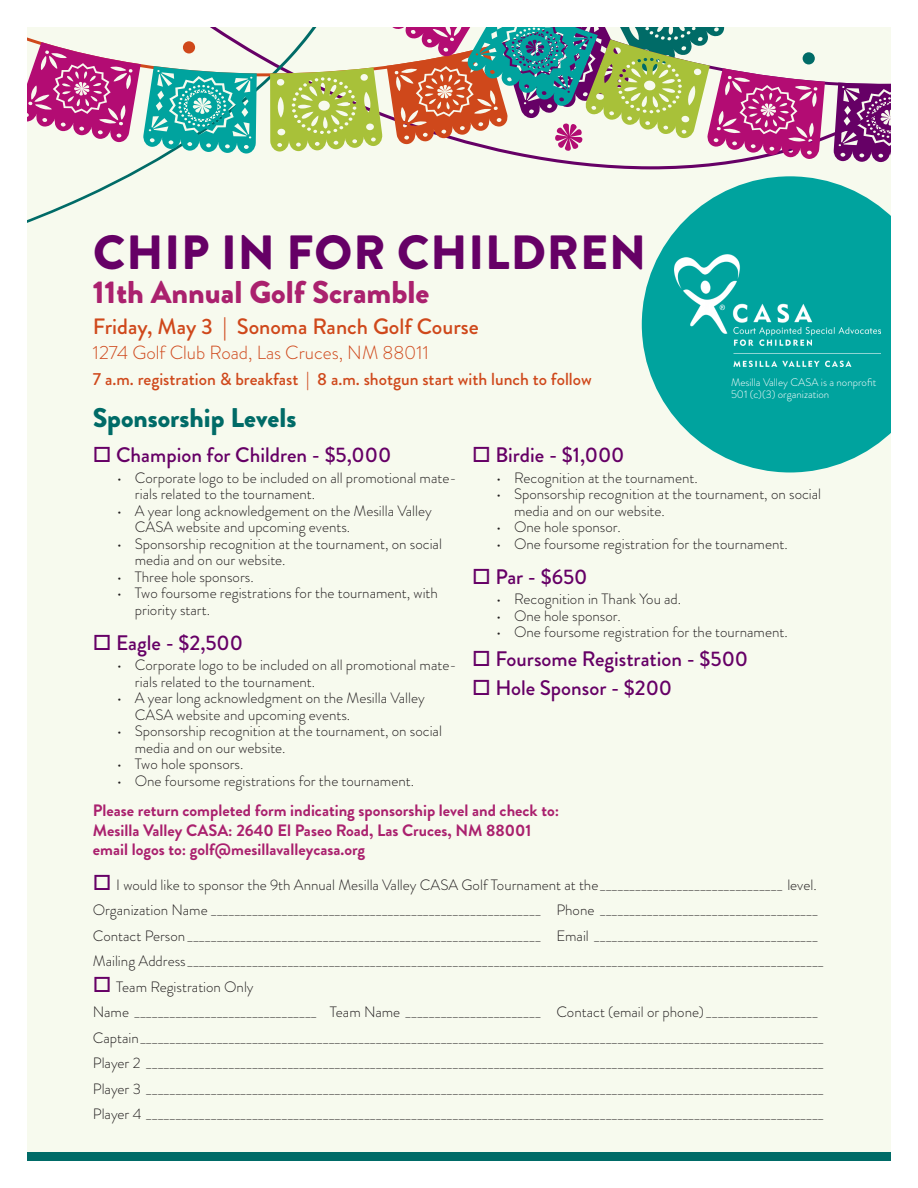
<style>
.page{position:relative;width:918px;height:1188px;background:#fff}
.page>*{position:absolute;margin:0;border:0;box-sizing:border-box;transform-origin:0 0}
.t1{font:900 48px "Brandon Grotesque";letter-spacing:.02em;color:#606}
.t2{font:900 31.5px "Brandon Grotesque";color:#aa216e}
.t3{font:900 27px "Brandon Grotesque";color:#006b67}
.t4{font:500 22.2px "Brandon Grotesque";color:#cf481b}
.t5{font:500 21px "Brandon Grotesque";color:#606}
.t6{font:300 19.05px "Brandon Grotesque";color:#cf481b}
.t7{font:500 17.4px "Brandon Grotesque";color:#cf481b}
.t8{font:700 16.5px/19.5px "Brandon Grotesque";color:#aa216e}
.t9{font:300 15px/16.5px "Brandon Grotesque";color:#231f20}
.t10{font:300 10.95px/12px "Brandon Grotesque";color:#fff}
.s1{color:#606}
</style>
<div class="page">
<div style="left:27px;top:27px;width:864px;height:1134px;background:#f6f9eb"></div>
<svg style="left:642px;top:176px;width:249px;height:296px;fill:#00a39e"></svg>
<div style="left:27px;top:1152px;width:864px;height:9px;background:#006b67"></div>
<svg style="left:555px;top:162px;width:326px;height:7px"></svg>
<svg style="left:27px;top:162px;width:129px;height:61px"></svg>
<svg style="left:27px;top:27px;width:864px;height:135px"></svg>
<div style="left:803px;top:52px;width:12px;height:12px;background:#006b67;border-radius:50%"></div>
<div style="left:183px;top:41px;width:12px;height:12px;background:#cf481b;border-radius:50%"></div>
<img style="left:674px;top:255px;width:206px;height:112px">
<p class="t1" style="left:93px;top:218px;width:555px">CHIP IN FOR CHILDREN</p>
<p class="t2" style="left:93px;top:270px;width:338px">11th Annual Golf Scramble</p>
<p class="t4" style="left:93px;top:311px;width:387px">Friday, May 3 | Sonoma Ranch Golf Course</p>
<p class="t6" style="left:93px;top:340px;width:337px">1274 Golf Club Road, Las Cruces, NM 88011</p>
<p class="t7" style="left:93px;top:367px;width:500px">7 a.m. registration &amp; breakfast | 8 a.m. shotgun start with lunch to follow</p>
<p class="t3" style="left:93px;top:398px;width:205px">Sponsorship Levels</p>
<p class="t5" style="left:93px;top:440px;width:300px">□ Champion for Children - $5,000</p>
<p class="t9" style="left:135px;top:469px;width:323px;text-indent:-18px">• Corporate logo to be included on all promotional mate&shy;rials related to the tournament.</p>
<p class="t9" style="left:135px;top:502px;width:298px;text-indent:-18px">• A year long acknowledgement on the Mesilla Valley<br>CASA website and upcoming events.</p>
<p class="t9" style="left:135px;top:535px;width:309px;text-indent:-18px">• Sponsorship recognition at the tournament, on social media and on our website.</p>
<p class="t9" style="left:117px;top:568px;width:138px">• Three hole sponsors.</p>
<p class="t9" style="left:135px;top:585px;width:305px;text-indent:-18px">• Two foursome registrations for the tournament, with priority start.</p>
<p class="t5" style="left:93px;top:628px;width:152px">□ Eagle - $2,500</p>
<p class="t9" style="left:135px;top:657px;width:323px;text-indent:-18px">• Corporate logo to be included on all promotional mate&shy;rials related to the tournament.</p>
<p class="t9" style="left:135px;top:690px;width:291px;text-indent:-18px">• A year long acknowledgment on the Mesilla Valley<br>CASA website and upcoming events.</p>
<p class="t9" style="left:135px;top:723px;width:309px;text-indent:-18px">• Sponsorship recognition at the tournament, on social media and on our website.</p>
<p class="t9" style="left:117px;top:756px;width:128px">• Two hole sponsors.</p>
<p class="t9" style="left:117px;top:773px;width:299px">• One foursome registrations for the tournament.</p>
<p class="t10" style="left:731px;top:376px;width:147px">Mesilla Valley CASA is a nonprofit<br>501 (c)(3) organization</p>
<p class="t5" style="left:472px;top:440px;width:154px">□ Birdie - $1,000</p>
<p class="t9" style="left:496px;top:469px;width:203px">• Recognition at the tournament.</p>
<p class="t9" style="left:514px;top:486px;width:309px;text-indent:-18px">• Sponsorship recognition at the tournament, on social media and on our website.</p>
<p class="t9" style="left:496px;top:519px;width:126px">• One hole sponsor.</p>
<p class="t9" style="left:496px;top:535px;width:293px">• One foursome registration for the tournament.</p>
<p class="t5" style="left:472px;top:562px;width:117px">□ Par - $650</p>
<p class="t9" style="left:496px;top:591px;width:187px">• Recognition in Thank You ad.</p>
<p class="t9" style="left:496px;top:608px;width:126px">• One hole sponsor.</p>
<p class="t9" style="left:496px;top:624px;width:293px">• One foursome registration for the tournament.</p>
<p class="t5" style="left:472px;top:645px;width:278px">□ Foursome Registration - $500</p>
<p class="t5" style="left:472px;top:673px;width:202px">□ Hole Sponsor - $200</p>
<p class="t8" style="left:93px;top:801px;width:468px">Please return completed form indicating sponsorship level and check to:<br>Mesilla Valley CASA: 2640 El Paseo Road, Las Cruces, NM 88001 email logos to: golf@mesillavalleycasa.org</p>
<p class="t9" style="left:93px;top:877px;width:725px"><span class="s1">□</span> I would like to sponsor the 9th Annual Mesilla Valley CASA Golf Tournament at the_______________________________ level.</p>
<p class="t9" style="left:93px;top:902px;width:727px">Organization Name ________________________________________________________ Phone _____________________________________</p>
<p class="t9" style="left:93px;top:928px;width:727px">Contact Person____________________________________________________________ Email ______________________________________</p>
<p class="t9" style="left:93px;top:953px;width:732px">Mailing Address____________________________________________________________________________________________________________</p>
<p class="t9" style="left:93px;top:979px;width:162px"><span class="s1">□</span> Team Registration Only</p>
<p class="t9" style="left:93px;top:1004px;width:727px">Name _______________________________ Team Name _______________________ Contact (email or phone)___________________</p>
<p class="t9" style="left:93px;top:1030px;width:732px">Captain____________________________________________________________________________________________________________________</p>
<p class="t9" style="left:93px;top:1055px;width:732px">Player 2 ___________________________________________________________________________________________________________________</p>
<p class="t9" style="left:93px;top:1081px;width:732px">Player 3 ___________________________________________________________________________________________________________________</p>
<p class="t9" style="left:93px;top:1106px;width:732px">Player 4 ___________________________________________________________________________________________________________________</p>
</div>
